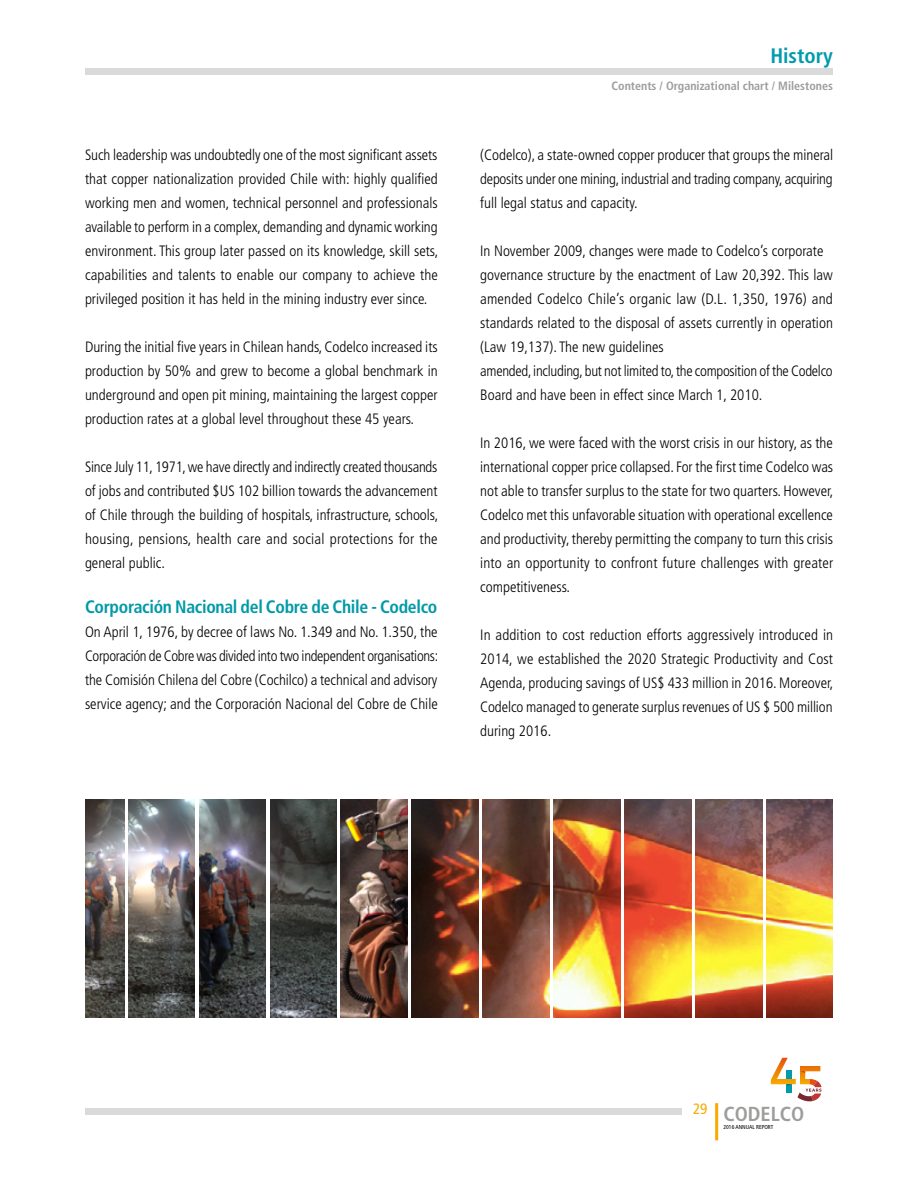
<style>
.page{position:relative;width:918px;height:1188px;background:#fff}
.page>*{position:absolute;margin:0;border:0;box-sizing:border-box;transform-origin:0 0}
.t1{font:700 condensed 21px "Frutiger LT Std";color:#009bad}
.t2{font:700 condensed 20.25px "Frutiger LT Std";color:#9d9d9c}
.t3{font:700 condensed 18px "Frutiger LT Std";letter-spacing:-.015em;color:#0099a8}
.t4{font:300 condensed 15px/24px "Frutiger LT Std";color:#000;text-align:justify}
.t5{font:condensed 15px "Frutiger LT Std";color:#f8aa00}
.t6{font:700 condensed 12px "Frutiger LT Std";color:#9d9d9c}
.t7{font:condensed 5.7px "Frutiger LT Std";color:#000}
</style>
<div class="page">
<hr style="left:715px;top:1103px;width:3px;height:37px;background:#f8aa00">
<div style="left:85px;top:1109px;width:597px;height:6px;background:#dadada"></div>
<div style="left:85px;top:68px;width:748px;height:6px;background:#dadada"></div>
<svg style="left:771px;top:1058px;width:51px;height:43px"></svg>
<img style="left:199px;top:800px;width:67px;height:218px">
<img style="left:412px;top:800px;width:66px;height:218px">
<img style="left:625px;top:800px;width:66px;height:218px">
<img style="left:85px;top:800px;width:39px;height:218px">
<img style="left:270px;top:800px;width:67px;height:218px">
<img style="left:483px;top:800px;width:66px;height:218px">
<img style="left:695px;top:800px;width:67px;height:218px">
<img style="left:128px;top:800px;width:67px;height:218px">
<img style="left:341px;top:800px;width:67px;height:218px">
<img style="left:554px;top:800px;width:66px;height:218px">
<img style="left:766px;top:800px;width:67px;height:218px">
<p class="t4" style="left:85px;top:143px;width:355px">Such leadership was undoubtedly one of the most significant assets that copper nationalization provided Chile with: highly qualified working men and women, technical personnel and professionals available to perform in a complex, demanding and dynamic working environment. This group later passed on its knowledge, skill sets, capabilities and talents to enable our company to achieve the privileged position it has held in the mining industry ever since.</p>
<p class="t4" style="left:85px;top:335px;width:354px">During the initial five years in Chilean hands, Codelco increased its production by 50% and grew to become a global benchmark in underground and open pit mining, maintaining the largest copper production rates at a global level throughout these 45 years.</p>
<p class="t4" style="left:85px;top:455px;width:355px">Since July 11, 1971, we have directly and indirectly created thousands of jobs and contributed $US 102 billion towards the advancement of Chile through the building of hospitals, infrastructure, schools, housing, pensions, health care and social protections for the general public.</p>
<p class="t3" style="left:85px;top:596px;width:354px">Corporación Nacional del Cobre de Chile - Codelco</p>
<p class="t4" style="left:85px;top:620px;width:355px">On April 1, 1976, by decree of laws No. 1.349 and No. 1.350, the Corporación de Cobre was divided into two independent organisations: the Comisión Chilena del Cobre (Cochilco) a technical and advisory service agency; and the Corporación Nacional del Cobre de Chile</p>
<h1 class="t1" style="left:770px;top:44px;width:64px">History</h1>
<p class="t6" style="left:612px;top:79px;width:223px">Contents / Organizational chart / Milestones</p>
<p class="t4" style="left:480px;top:143px;width:355px">(Codelco), a state-owned copper producer that groups the mineral deposits under one mining, industrial and trading company, acquiring full legal status and capacity.</p>
<p class="t4" style="left:480px;top:239px;width:354px;text-align:left">In November 2009, changes were made to Codelco’s corporate governance structure by the enactment of Law 20,392. This law amended Codelco Chile’s organic law (D.L. 1,350, 1976) and standards related to the disposal of assets currently in operation (Law 19,137). The new guidelines<br>amended, including, but not limited to, the composition of the Codelco Board and have been in effect since March 1, 2010.</p>
<p class="t4" style="left:480px;top:431px;width:355px">In 2016, we were faced with the worst crisis in our history, as the international copper price collapsed. For the first time Codelco was not able to transfer surplus to the state for two quarters. However, Codelco met this unfavorable situation with operational excellence and productivity, thereby permitting the company to turn this crisis into an opportunity to confront future challenges with greater competitiveness.</p>
<p class="t4" style="left:480px;top:623px;width:355px">In addition to cost reduction efforts aggressively introduced in 2014, we established the 2020 Strategic Productivity and Cost Agenda, producing savings of US$ 433 million in 2016. Moreover, Codelco managed to generate surplus revenues of US $ 500 million during 2016.</p>
<p class="t5" style="left:693px;top:1100px;width:16px">29</p>
<h2 class="t2" style="left:723px;top:1102px;width:82px">CODELCO</h2>
<p class="t7" style="left:723px;top:1124px;width:51px">2016 ANNUAL REPORT</p>
</div>
